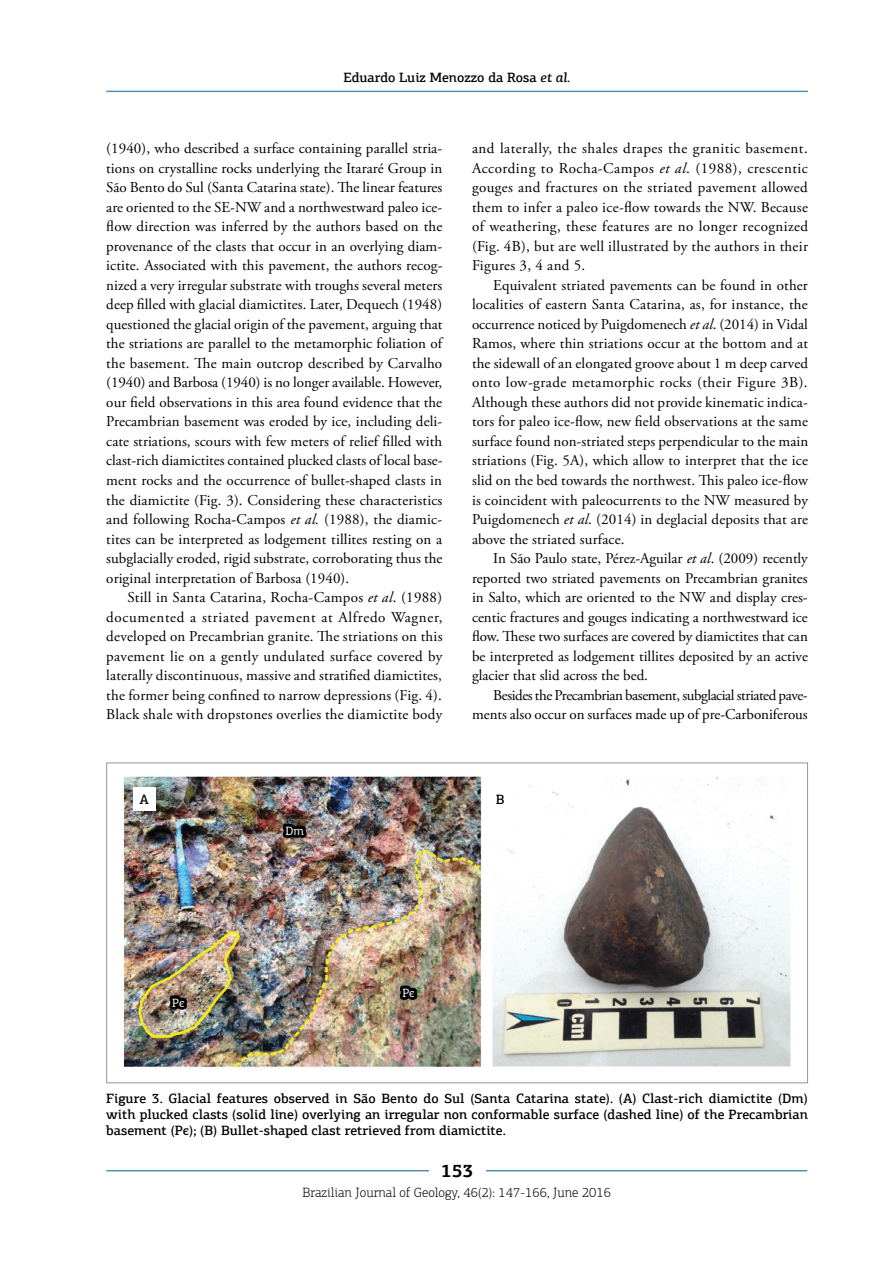
<style>
.page{position:relative;width:893px;height:1263px;background:#fff}
.page>*{position:absolute;margin:0;border:0;box-sizing:border-box;transform-origin:0 0}
.t1{font:700 18px "PF Agora Slab Pro";color:#000}
.t2{font:15px/19.5px "Adobe Garamond Pro";letter-spacing:.005em;color:#000;text-align:justify}
.t3{font:15px/19.5px "Adobe Garamond Pro";letter-spacing:-.03em;color:#000;text-align:right}
.t4{font:500 13.5px/16.2px "PF Agora Slab Pro";color:#000;text-align:justify}
.t5{font:300 13.5px "PF Agora Slab Pro";color:#000}
.t6{font:12px "PF Agora Slab Pro";color:#fff}
.s1{font-style:italic}
</style>
<div class="page">
<img style="left:123px;top:776px;width:668px;height:292px">
<svg style="left:397px;top:980px;width:25px;height:25px"></svg>
<svg style="left:167px;top:990px;width:24px;height:24px"></svg>
<svg style="left:280px;top:818px;width:30px;height:25px"></svg>
<div style="left:133px;top:787px;width:23px;height:24px;background:#fff"></div>
<div style="left:489px;top:787px;width:23px;height:24px;background:#fff"></div>
<hr style="left:106px;top:1170px;width:701px;height:1px;background:#5890b1">
<div style="left:429px;top:1163px;width:56px;height:15px;background:#fff"></div>
<hr style="left:106px;top:91px;width:702px;height:1px;background:#5890b1">
<p class="t4" style="left:344px;top:69px;width:229px">Eduardo Luiz Menozzo da Rosa <span class="s1">et al.</span></p>
<p class="t2" style="left:106px;top:139px;width:338px">(1940), who described a surface containing parallel stria&shy;tions on crystalline rocks underlying the Itararé Group in São Bento do Sul (Santa Catarina state). The linear features are oriented to the SE-NW and a northwestward paleo ice&shy;flow direction was inferred by the authors based on the provenance of the clasts that occur in an overlying diam&shy;ictite. Associated with this pavement, the authors recog&shy;nized a very irregular substrate with troughs several meters deep filled with glacial diamictites. Later, Dequech (1948) questioned the glacial origin of the pavement, arguing that the striations are parallel to the metamorphic foliation of the basement. The main outcrop described by Carvalho (1940) and Barbosa (1940) is no longer available. However, our field observations in this area found evidence that the Precambrian basement was eroded by ice, including deli&shy;cate striations, scours with few meters of relief filled with clast-rich diamictites contained plucked clasts of local base&shy;ment rocks and the occurrence of bullet-shaped clasts in the diamictite (Fig. 3). Considering these characteristics and following Rocha-Campos <span class="s1">et al.</span> (1988), the diamic&shy;tites can be interpreted as lodgement tillites resting on a subglacially eroded, rigid substrate, corroborating thus the original interpretation of Barbosa (1940).</p>
<p class="t2" style="left:106px;top:588px;width:338px;text-indent:21px">Still in Santa Catarina, Rocha-Campos <span class="s1">et al</span>. (1988) documented a striated pavement at Alfredo Wagner, developed on Precambrian granite. The striations on this pavement lie on a gently undulated surface covered by laterally discontinuous, massive and stratified diamictites, the former being confined to narrow depressions (Fig. 4).<br>Black shale with dropstones overlies the diamictite body</p>
<p class="t2" style="left:472px;top:139px;width:338px">and laterally, the shales drapes the granitic basement.<br>According to Rocha-Campos <span class="s1">et al</span>. (1988), crescentic gouges and fractures on the striated pavement allowed them to infer a paleo ice-flow towards the NW. Because of weathering, these features are no longer recognized (Fig. 4B), but are well illustrated by the authors in their Figures 3, 4 and 5.</p>
<p class="t2" style="left:472px;top:276px;width:338px;text-indent:21px">Equivalent striated pavements can be found in other localities of eastern Santa Catarina, as, for instance, the occurrence noticed by Puigdomenech <span class="s1">et al</span>. (2014) in Vidal Ramos, where thin striations occur at the bottom and at the sidewall of an elongated groove about 1 m deep carved onto low-grade metamorphic rocks (their Figure 3B).<br>Although these authors did not provide kinematic indica&shy;tors for paleo ice-flow, new field observations at the same surface found non-striated steps perpendicular to the main striations (Fig. 5A), which allow to interpret that the ice slid on the bed towards the northwest. This paleo ice-flow is coincident with paleocurrents to the NW measured by Puigdomenech <span class="s1">et al</span>. (2014) in deglacial deposits that are above the striated surface.</p>
<p class="t2" style="left:472px;top:549px;width:337px;text-indent:21px">In São Paulo state, Pérez-Aguilar <span class="s1">et al</span>. (2009) recently reported two striated pavements on Precambrian granites in Salto, which are oriented to the NW and display cres&shy;centic fractures and gouges indicating a northwestward ice flow. These two surfaces are covered by diamictites that can be interpreted as lodgement tillites deposited by an active glacier that slid across the bed.</p>
<p class="t3" style="left:472px;top:685px;width:337px">Besides the Precambrian basement, subglacial striated pave&shy;ments also occur on surfaces made up of pre-Carboniferous</p>
<p class="t4" style="left:139px;top:791px;width:11px">A</p>
<p class="t4" style="left:496px;top:791px;width:10px">B</p>
<p class="t6" style="left:172px;top:995px;width:14px">Pє</p>
<p class="t6" style="left:285px;top:823px;width:20px">Dm</p>
<p class="t6" style="left:402px;top:985px;width:14px">Pє</p>
<p class="t4" style="left:106px;top:1090px;width:703px">Figure 3. Glacial features observed in São Bento do Sul (Santa Catarina state). (A) Clast-rich diamictite (Dm) with plucked clasts (solid line) overlying an irregular non conformable surface (dashed line) of the Precambrian basement (Pє); (B) Bullet-shaped clast retrieved from diamictite.</p>
<p class="t1" style="left:441px;top:1160px;width:34px">153</p>
<p class="t5" style="left:302px;top:1184px;width:310px">Brazilian Journal of Geology, 46(2): 147-166, June 2016</p>
</div>
